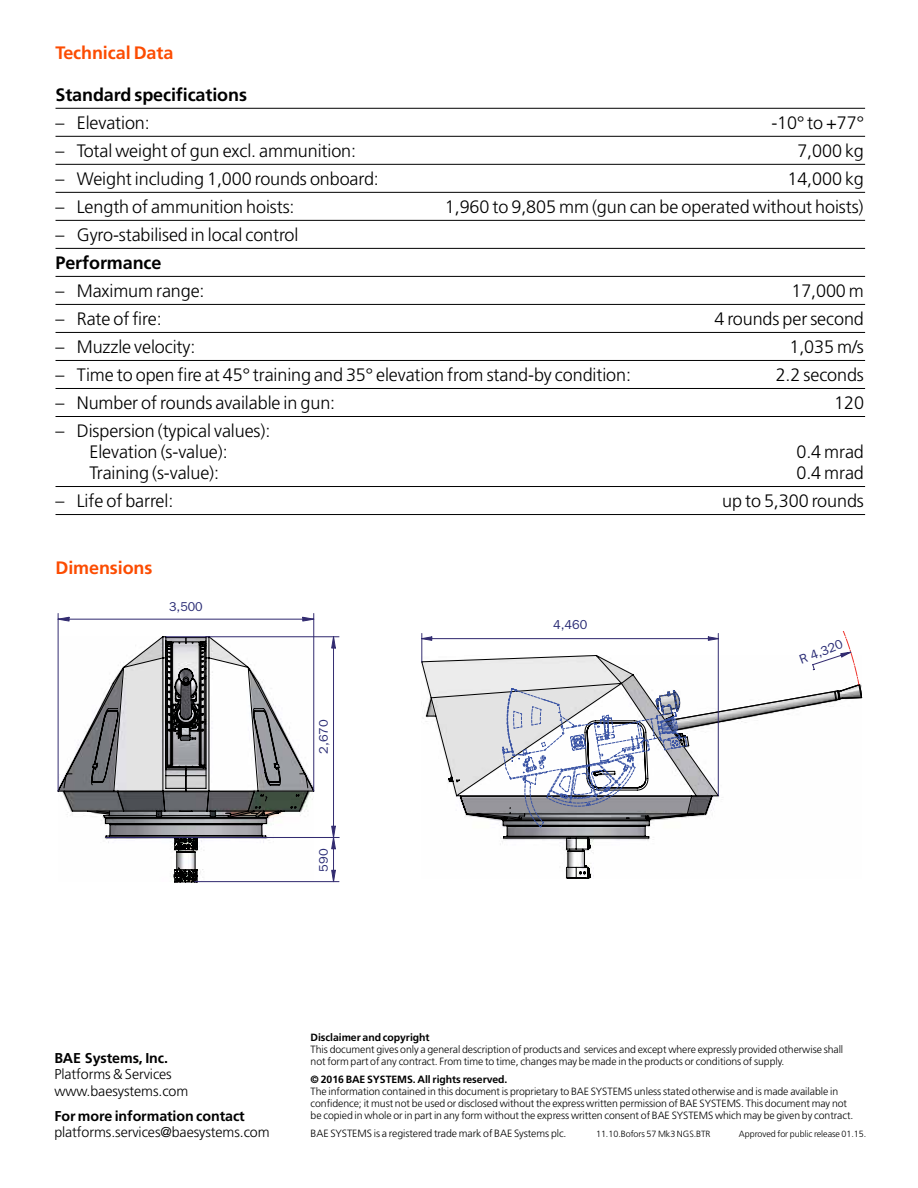
<style>
.page{position:relative;width:918px;height:1188px;background:#fff}
.page>*{position:absolute;margin:0;border:0;box-sizing:border-box;transform-origin:0 0}
.t1{font:300 18px/21px "Frutiger LT Std";letter-spacing:-.005em;color:#000;text-align:center}
.t2{font:700 18px "Frutiger LT Std";letter-spacing:-.005em;color:#000}
.t3{font:700 18px "Frutiger LT Std";letter-spacing:-.005em;color:#fc4c02}
.t4{font:300 14.25px/16.5px "Frutiger LT Std";letter-spacing:-.005em;color:#000}
.t5{font:700 14.25px "Frutiger LT Std";letter-spacing:-.005em;color:#000}
.t6{font:13.05px "ITC Franklin Gothic Std";color:#282a74}
.t7{font:12.9px "ITC Franklin Gothic Std";color:#282a74}
.t8{font:12.45px "ITC Franklin Gothic Std";color:#282a74}
.t9{font:300 10.5px/12px "Frutiger LT Std";letter-spacing:-.005em;color:#000}
.t10{font:700 10.5px "Frutiger LT Std";letter-spacing:-.005em;color:#000}
.t11{font:300 9px "Frutiger LT Std";letter-spacing:-.005em;color:#000}
</style>
<div class="page">
<hr style="left:56px;top:108px;width:809px;height:1px;background:#000">
<hr style="left:56px;top:136px;width:809px;height:1px;background:#000">
<hr style="left:56px;top:164px;width:809px;height:1px;background:#000">
<hr style="left:56px;top:192px;width:809px;height:1px;background:#000">
<hr style="left:56px;top:220px;width:809px;height:1px;background:#000">
<hr style="left:56px;top:248px;width:809px;height:1px;background:#000">
<hr style="left:56px;top:276px;width:809px;height:1px;background:#000">
<hr style="left:56px;top:304px;width:809px;height:1px;background:#000">
<hr style="left:56px;top:332px;width:809px;height:1px;background:#000">
<hr style="left:56px;top:360px;width:809px;height:1px;background:#000">
<hr style="left:56px;top:388px;width:809px;height:1px;background:#000">
<hr style="left:56px;top:416px;width:809px;height:1px;background:#000">
<hr style="left:56px;top:486px;width:809px;height:1px;background:#000">
<hr style="left:56px;top:514px;width:809px;height:1px;background:#000">
<svg style="left:64px;top:791px;width:140px;height:91px"></svg>
<svg style="left:58px;top:613px;width:278px;height:178px"></svg>
<svg style="left:106px;top:637px;width:233px;height:212px"></svg>
<svg style="left:332px;top:826px;width:4px;height:23px"></svg>
<svg style="left:332px;top:870px;width:4px;height:11px"></svg>
<hr style="left:106px;top:837px;width:233px;height:1px;background:#322b70">
<hr style="left:195px;top:881px;width:144px;height:1px;background:#322b70">
<hr style="left:333px;top:837px;width:1px;height:45px;background:#322b70">
<svg style="left:422px;top:659px;width:38px;height:140px"></svg>
<svg style="left:460px;top:632px;width:402px;height:247px"></svg>
<hr style="left:718px;top:633px;width:1px;height:163px;background:#322b70">
<svg style="left:421px;top:633px;width:11px;height:29px"></svg>
<hr style="left:422px;top:638px;width:296px;height:1px;background:#322b70">
<h1 class="t3" style="left:56px;top:42px;width:119px">Technical Data</h1>
<h1 class="t2" style="left:56px;top:84px;width:193px">Standard specifications</h1>
<h1 class="t1" style="left:56px;top:113px;width:96px">– Elevation:</h1>
<h1 class="t1" style="left:771px;top:113px;width:94px">-10° to +77°</h1>
<h1 class="t1" style="left:56px;top:141px;width:302px">– Total weight of gun excl. ammunition:</h1>
<h1 class="t1" style="left:797px;top:141px;width:68px">7,000 kg</h1>
<h1 class="t1" style="left:56px;top:169px;width:325px">– Weight including 1,000 rounds onboard:</h1>
<h1 class="t1" style="left:788px;top:169px;width:78px">14,000 kg</h1>
<h1 class="t1" style="left:56px;top:197px;width:241px">– Length of ammunition hoists:</h1>
<h1 class="t1" style="left:445px;top:197px;width:420px">1,960 to 9,805 mm (gun can be operated without hoists)</h1>
<h1 class="t1" style="left:56px;top:225px;width:245px">– Gyro-stabilised in local control</h1>
<h1 class="t2" style="left:56px;top:252px;width:107px">Performance</h1>
<h1 class="t1" style="left:56px;top:281px;width:151px">– Maximum range:</h1>
<h1 class="t1" style="left:791px;top:281px;width:74px">17,000 m</h1>
<h1 class="t1" style="left:56px;top:309px;width:108px">– Rate of fire:</h1>
<h1 class="t1" style="left:714px;top:309px;width:151px">4 rounds per second</h1>
<h1 class="t1" style="left:56px;top:337px;width:141px">– Muzzle velocity:</h1>
<h1 class="t1" style="left:790px;top:337px;width:76px">1,035 m/s</h1>
<h1 class="t1" style="left:56px;top:365px;width:577px">– Time to open fire at 45° training and 35° elevation from stand-by condition:</h1>
<h1 class="t1" style="left:776px;top:365px;width:90px">2.2 seconds</h1>
<h1 class="t1" style="left:56px;top:393px;width:281px">– Number of rounds available in gun:</h1>
<h1 class="t1" style="left:834px;top:393px;width:31px">120</h1>
<h1 class="t1" style="left:56px;top:421px;width:216px">– Dispersion (typical values):<br>Elevation (s-value):</h1>
<h1 class="t1" style="left:796px;top:442px;width:69px">0.4 mrad</h1>
<h1 class="t1" style="left:90px;top:463px;width:131px">Training (s-value):</h1>
<h1 class="t1" style="left:796px;top:463px;width:69px">0.4 mrad</h1>
<h1 class="t1" style="left:56px;top:491px;width:119px">– Life of barrel:</h1>
<h1 class="t1" style="left:722px;top:491px;width:143px">up to 5,300 rounds</h1>
<h1 class="t3" style="left:56px;top:557px;width:99px">Dimensions</h1>
<p class="t7" style="left:169px;top:599px;width:35px">3,500</p>
<p class="t8" style="left:316px;top:754px;width:36px;rotate:-90deg">2,670</p>
<p class="t8" style="left:316px;top:872px;width:25px;rotate:-90deg">590</p>
<p class="t6" style="left:553px;top:617px;width:36px">4,460</p>
<p class="t6" style="left:797px;top:653px;width:47px;rotate:-22deg">R 4,320</p>
<h2 class="t5" style="left:54px;top:1049px;width:115px">BAE Systems, Inc.</h2>
<h2 class="t4" style="left:54px;top:1066px;width:135px">Platforms &amp; Services www.baesystems.com</h2>
<h2 class="t5" style="left:54px;top:1107px;width:192px">For more information contact</h2>
<h2 class="t4" style="left:54px;top:1124px;width:217px">platforms.services@baesystems.com</h2>
<p class="t10" style="left:311px;top:1031px;width:121px">Disclaimer and copyright</p>
<p class="t9" style="left:311px;top:1044px;width:534px">This document gives only a general description of products and services and except where expressly provided otherwise shall not form part of any contract. From time to time, changes may be made in the products or conditions of supply.</p>
<p class="t10" style="left:311px;top:1073px;width:198px">© 2016 BAE SYSTEMS. All rights reserved.</p>
<p class="t9" style="left:311px;top:1086px;width:544px">The information contained in this document is proprietary to BAE SYSTEMS unless stated otherwise and is made available in confidence; it must not be used or disclosed without the express written permission of BAE SYSTEMS. This document may not be copied in whole or in part in any form without the express written consent of BAE SYSTEMS which may be given by contract.</p>
<p class="t9" style="left:311px;top:1128px;width:257px">BAE SYSTEMS is a registered trade mark of BAE Systems plc.</p>
<p class="t11" style="left:596px;top:1129px;width:116px">11.10.Bofors 57 Mk3 NGS.BTR</p>
<p class="t11" style="left:739px;top:1129px;width:129px">Approved for public release 01.15.</p>
</div>
